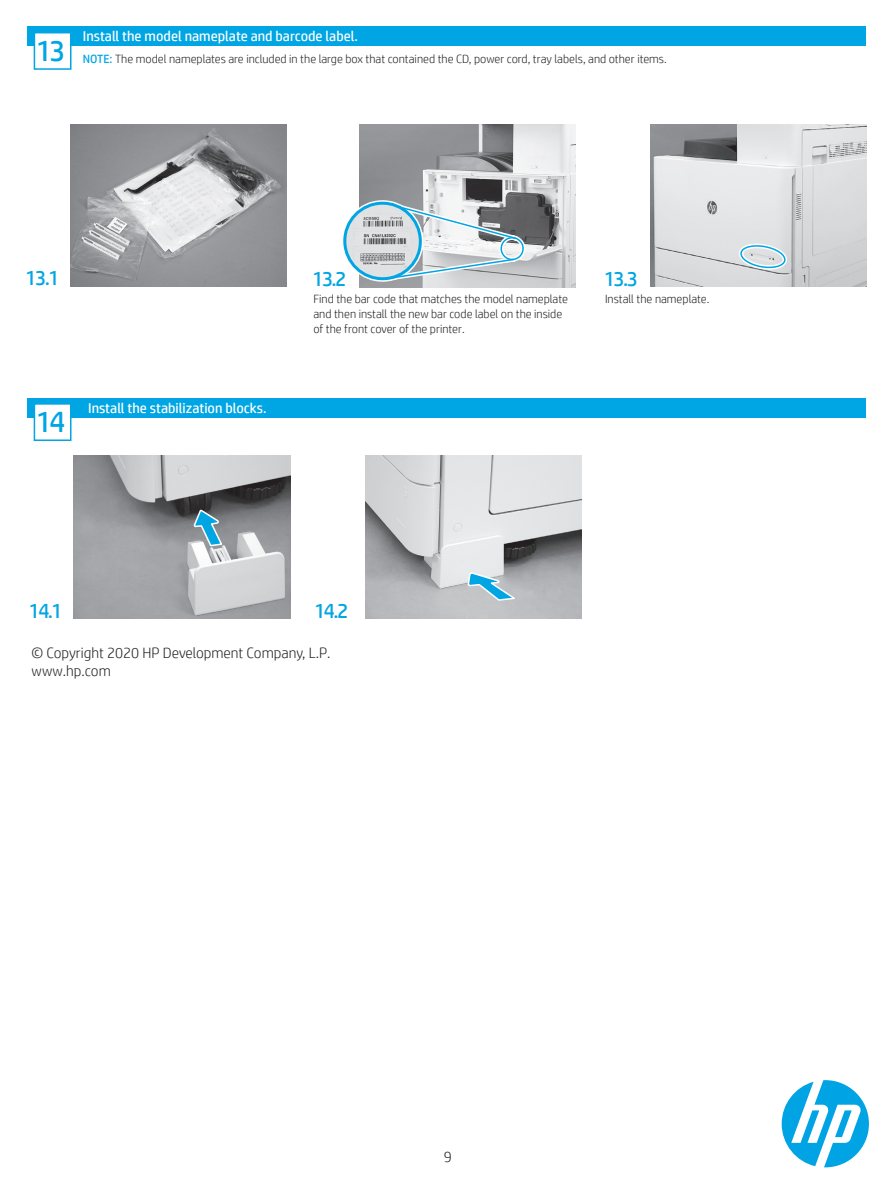
<style>
.page{position:relative;width:894px;height:1189px;background:#fff}
.page>*{position:absolute;margin:0;border:0;box-sizing:border-box;transform-origin:0 0}
.t1{font:30px "HP Simplified";color:#00a5e3}
.t2{font:21px "HP Simplified";letter-spacing:-.08em;color:#00a5e3}
.t3{font:300 15px/18px "HP Simplified";color:#231f20}
.t4{font:14.25px "HP Simplified";color:#fff}
.t5{font:300 12px/15px "HP Simplified";color:#231f20}
.s1{font-weight:400;color:#00a5e3}
</style>
<div class="page">
<img style="left:70px;top:125px;width:216px;height:161px">
<img style="left:359px;top:125px;width:217px;height:162px">
<svg style="left:343px;top:197px;width:185px;height:88px"></svg>
<img style="left:74px;top:456px;width:216px;height:162px">
<svg style="left:193px;top:508px;width:31px;height:39px"></svg>
<img style="left:365px;top:456px;width:216px;height:162px">
<svg style="left:466px;top:571px;width:52px;height:31px;background:#9cc3d3"></svg>
<div style="left:28px;top:27px;width:838px;height:19px;background:#00a5e3"></div>
<div style="left:34px;top:32px;width:37px;height:38px;background:#fff;border:2px solid #00a5e3"></div>
<div style="left:28px;top:398px;width:838px;height:19px;background:#00a5e3"></div>
<div style="left:34px;top:403px;width:37px;height:38px;background:#fff;border:2px solid #00a5e3"></div>
<img style="left:650px;top:125px;width:216px;height:161px">
<svg style="left:738px;top:242px;width:51px;height:27px"></svg>
<svg style="left:781px;top:1080px;width:87px;height:87px"></svg>
<h1 class="t1" style="left:36px;top:31px;width:31px">13</h1>
<p class="t4" style="left:83px;top:27px;width:277px">Install the model nameplate and barcode label.</p>
<p class="t5" style="left:83px;top:51px;width:585px"><span class="s1">NOTE:</span> The model nameplates are included in the large box that contained the CD, power cord, tray labels, and other items.</p>
<h2 class="t2" style="left:26px;top:264px;width:35px">13.1</h2>
<h2 class="t2" style="left:312px;top:265px;width:35px">13.2</h2>
<h2 class="t2" style="left:604px;top:265px;width:35px">13.3</h2>
<h1 class="t1" style="left:36px;top:402px;width:31px">14</h1>
<p class="t4" style="left:88px;top:399px;width:180px">Install the stabilization blocks.</p>
<p class="t5" style="left:313px;top:291px;width:256px">Find the bar code that matches the model nameplate and then install the new bar code label on the inside of the front cover of the printer.</p>
<p class="t5" style="left:605px;top:291px;width:106px">Install the nameplate.</p>
<h2 class="t2" style="left:29px;top:596px;width:35px">14.1</h2>
<h2 class="t2" style="left:314px;top:596px;width:35px">14.2</h2>
<p class="t3" style="left:32px;top:643px;width:300px">© Copyright 2020 HP Development Company, L.P. www.hp.com</p>
<p class="t3" style="left:443px;top:1147px;width:10px">9</p>
</div>
